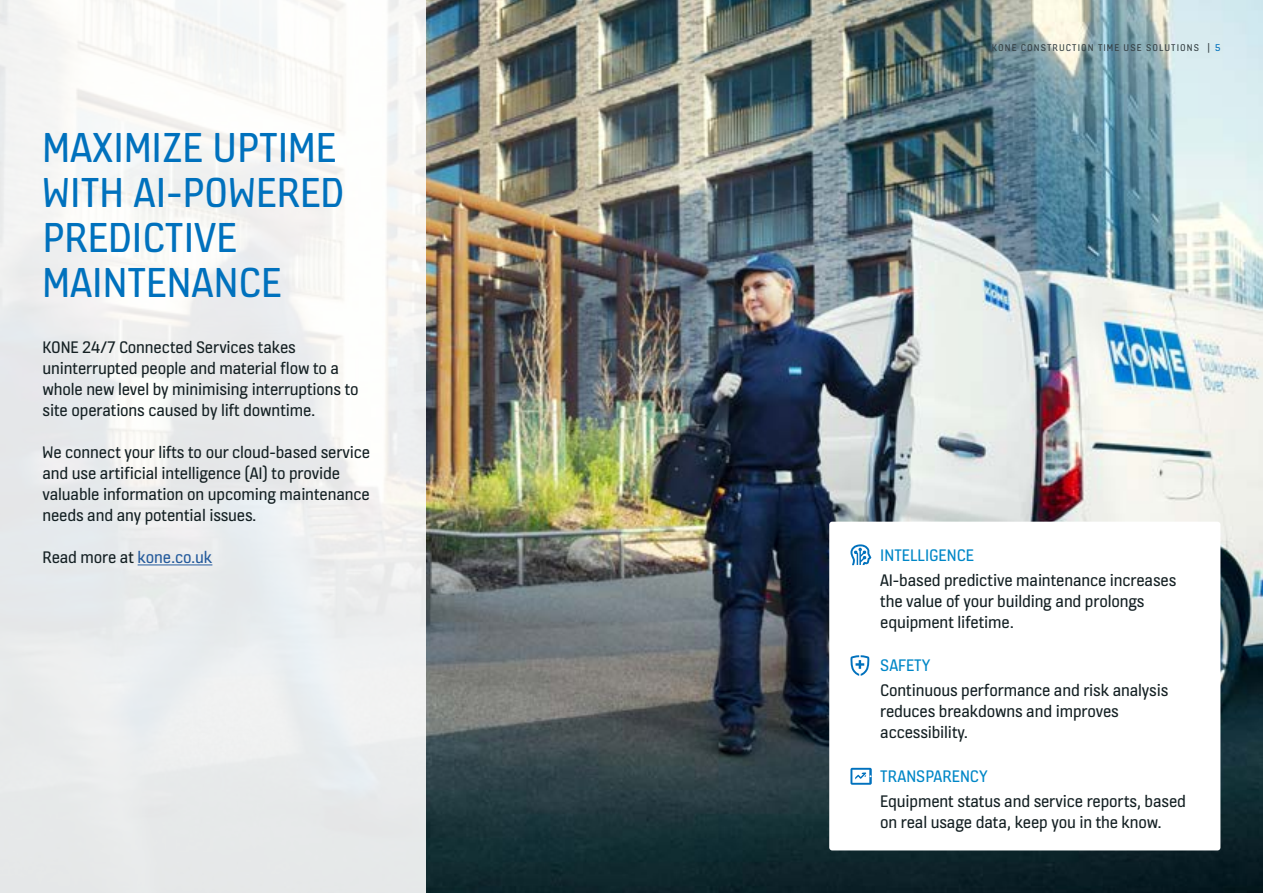
<style>
.page{position:relative;width:1263px;height:893px;background:#fff}
.page>*{position:absolute;margin:0;border:0;box-sizing:border-box;transform-origin:0 0}
.t1{font:45px/45px "KONE Information v 13";color:#0071bd}
.t2{font:18px/21px "KONE Information v 13";letter-spacing:-.01em;color:#142023}
.t3{font:18px "KONE Information v 13";color:#0087c7}
.t4{font:10.5px "KONE Information v 13";letter-spacing:.1em;color:#354043}
.s1{color:#0071bd}
.s2{color:#245a9c}
</style>
<div class="page">
<img style="left:425px;top:0;width:838px;height:893px">
<div style="left:0;top:0;width:425px;height:893px;background:linear-gradient(to bottom,#f9f9f7,#e5e8ea)"></div>
<hr style="left:138px;top:564px;width:74px;height:1px;background:#245a9c">
<div style="left:829px;top:522px;width:391px;height:328px;background:#fff;border-radius:3px"></div>
<svg style="left:850px;top:544px;width:21px;height:21px"></svg>
<svg style="left:850px;top:655px;width:20px;height:21px"></svg>
<svg style="left:850px;top:768px;width:22px;height:17px"></svg>
<h1 class="t1" style="left:43px;top:123px;width:303px">MAXIMIZE UPTIME<br>WITH AI-POWERED<br>PREDICTIVE<br>MAINTENANCE</h1>
<p class="t4" style="left:992px;top:40px;width:230px">KONE CONSTRUCTION TIME USE SOLUTIONS | <span class="s1">5</span></p>
<p class="t2" style="left:43px;top:336px;width:318px">KONE 24/7 Connected Services takes uninterrupted people and material flow to a whole new level by minimising interruptions to site operations caused by lift downtime.</p>
<p class="t2" style="left:43px;top:441px;width:329px">We connect your lifts to our cloud-based service and use artificial intelligence (AI) to provide valuable information on upcoming maintenance needs and any potential issues.</p>
<p class="t2" style="left:43px;top:546px;width:171px">Read more at <span class="s2">kone.co.uk</span></p>
<p class="t3" style="left:880px;top:543px;width:95px">INTELLIGENCE</p>
<p class="t2" style="left:880px;top:569px;width:298px">AI-based predictive maintenance increases the value of your building and prolongs equipment lifetime.</p>
<p class="t3" style="left:880px;top:653px;width:52px">SAFETY</p>
<p class="t2" style="left:880px;top:679px;width:290px">Continuous performance and risk analysis reduces breakdowns and improves accessibility.</p>
<p class="t3" style="left:880px;top:764px;width:109px">TRANSPARENCY</p>
<p class="t2" style="left:880px;top:790px;width:307px">Equipment status and service reports, based on real usage data, keep you in the know.</p>
</div>
